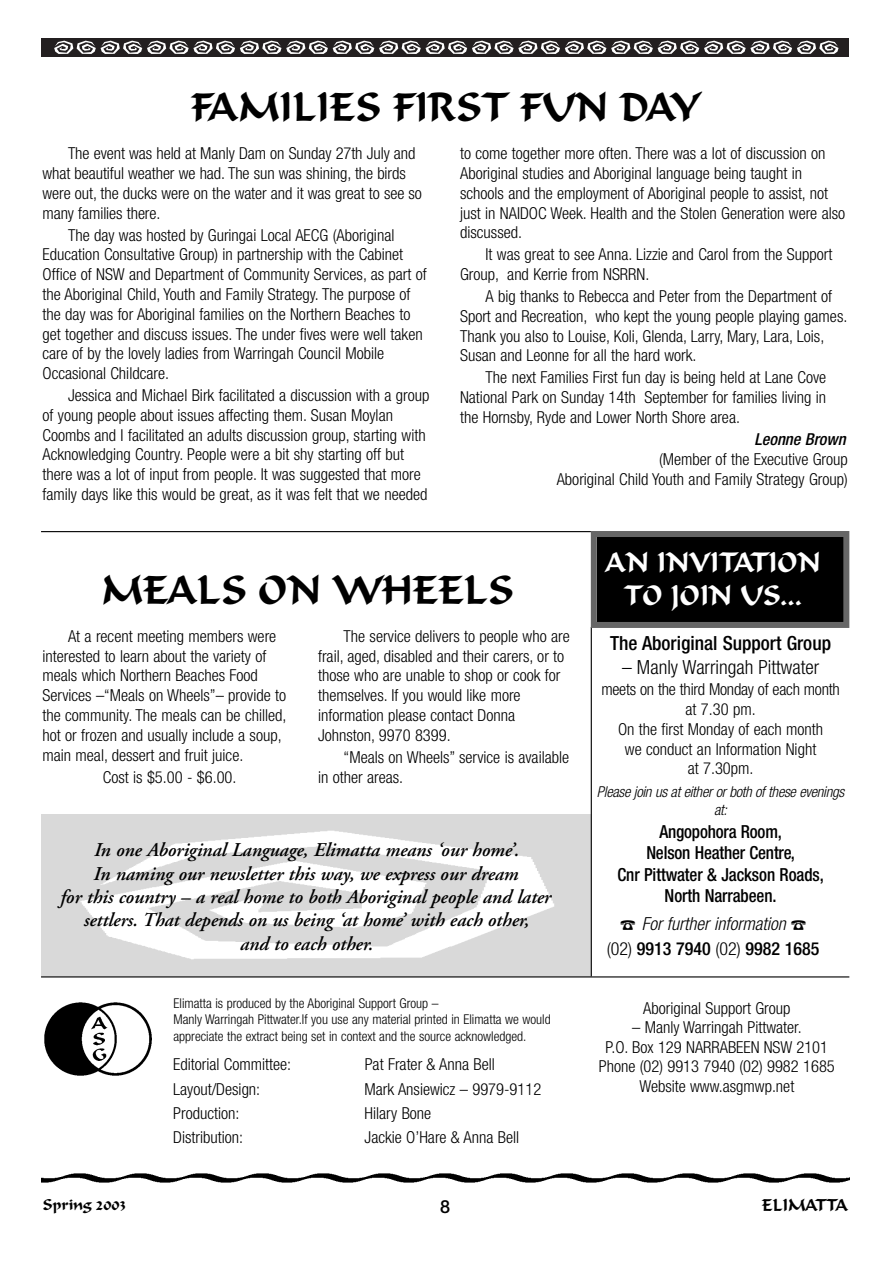
<style>
.page{position:relative;width:893px;height:1263px;background:#fff}
.page>*{position:absolute;margin:0;border:0;box-sizing:border-box;transform-origin:0 0}
.t1{font:39px "Formal Script 421 BT";color:#000}
.t2{font:27px/32.5px "Formal Script 421 BT";color:#fff;text-align:center}
.t3{font:italic 600 19.5px/23.4px "Adobe Garamond";letter-spacing:-.005em;color:#000;text-align:center}
.t4{font:500 condensed 19.5px "Helvetica Neue";color:#000}
.t5{font:300 condensed 19.5px "Helvetica Neue";color:#000}
.t6{font:500 condensed 18px/21.6px "Helvetica Neue";letter-spacing:-.01em;color:#000;text-align:center;scale:.95 1}
.t7{font:italic 300 condensed 18px/25.3px "Helvetica Neue";color:#000;text-align:center}
.t8{font:500 18px "Helvetica Neue";color:#000}
.t9{font:300 condensed 16.5px/19.8px "Helvetica Neue";color:#000}
.t10{font:italic 500 condensed 16.5px "Helvetica Neue";color:#000}
.t11{font:16.5px "Formal Script 421 BT";color:#000}
.t12{font:italic 300 condensed 15px/18px "Helvetica Neue";letter-spacing:-.02em;color:#000;text-align:center}
.t13{font:15px "Formal Script 421 BT";color:#000}
.t14{font:300 condensed 13.5px/16.2px "Helvetica Neue";color:#000}
.s1{font-style:normal}
.s2{font-weight:500;font-style:normal}
</style>
<div class="page">
<div style="left:41px;top:815px;width:550px;height:162px;background:#d9d9d9"></div>
<img style="left:80px;top:830px;width:474px;height:130px">
<img style="left:41px;top:1173px;width:808px;height:10px">
<div style="left:41px;top:39px;width:807px;height:18px;background:#231f20"></div>
<svg style="left:54px;top:41px;width:784px;height:13px"></svg>
<img style="left:45px;top:1002px;width:107px;height:73px">
<hr style="left:41px;top:976px;width:808px;height:2px;background:#000">
<hr style="left:41px;top:531px;width:550px;height:1px;background:#000">
<hr style="left:590px;top:627px;width:2px;height:349px;background:#000">
<div style="left:597px;top:537px;width:246px;height:85px;background:#000"></div>
<div style="left:591px;top:531px;width:258px;height:97px;border:6px solid #666"></div>
<h1 class="t1" style="left:190px;top:94px;width:511px">FAMILIES FIRST FUN DAY</h1>
<p class="t9" style="left:43px;top:145px;width:381px;text-indent:26px">The event was held at Manly Dam on Sunday 27th July and what beautiful weather we had. The sun was shining, the birds were out, the ducks were on the water and it was great to see so many families there.</p>
<p class="t9" style="left:43px;top:226px;width:386px;text-indent:26px">The day was hosted by Guringai Local AECG (Aboriginal Education Consultative Group) in partnership with the Cabinet Office of NSW and Department of Community Services, as part of the Aboriginal Child, Youth and Family Strategy. The purpose of the day was for Aboriginal families on the Northern Beaches to get together and discuss issues. The under fives were well taken care of by the lovely ladies from Warringah Council Mobile Occasional Childcare.</p>
<p class="t9" style="left:43px;top:387px;width:388px;text-indent:26px">Jessica and Michael Birk facilitated a discussion with a group of young people about issues affecting them. Susan Moylan Coombs and I facilitated an adults discussion group, starting with Acknowledging Country. People were a bit shy starting off but there was a lot of input from people. It was suggested that more family days like this would be great, as it was felt that we needed</p>
<p class="t9" style="left:460px;top:145px;width:386px">to come together more often. There was a lot of discussion on Aboriginal studies and Aboriginal language being taught in schools and the employment of Aboriginal people to assist, not just in NAIDOC Week. Health and the Stolen Generation were also discussed.</p>
<p class="t9" style="left:460px;top:246px;width:374px;text-indent:26px">It was great to see Anna. Lizzie and Carol from the Support<br>Group, and Kerrie from NSRRN.</p>
<p class="t9" style="left:460px;top:288px;width:389px;text-indent:26px">A big thanks to Rebecca and Peter from the Department of Sport and Recreation, who kept the young people playing games.<br>Thank you also to Louise, Koli, Glenda, Larry, Mary, Lara, Lois, Susan and Leonne for all the hard work.</p>
<p class="t9" style="left:460px;top:369px;width:367px;text-align:justify;text-indent:26px">The next Families First fun day is being held at Lane Cove National Park on Sunday 14th September for families living in the Hornsby, Ryde and Lower North Shore area.</p>
<p class="t10" style="left:754px;top:433px;width:93px">Leonne Brown</p>
<p class="t9" style="left:556px;top:450px;width:293px;text-align:right">(Member of the Executive Group<br>Aboriginal Child Youth and Family Strategy Group)</p>
<h1 class="t1" style="left:101px;top:576px;width:414px">MEALS ON WHEELS</h1>
<p class="t9" style="left:43px;top:627px;width:245px;text-indent:26px">At a recent meeting members were interested to learn about the variety of meals which Northern Beaches Food Services –“Meals on Wheels”– provide to the community. The meals can be chilled, hot or frozen and usually include a soup, main meal, dessert and fruit juice.</p>
<p class="t9" style="left:103px;top:768px;width:135px">Cost is $5.00 - $6.00.</p>
<p class="t9" style="left:318px;top:627px;width:253px;text-indent:26px">The service delivers to people who are frail, aged, disabled and their carers, or to those who are unable to shop or cook for themselves. If you would like more information please contact Donna Johnston, 9970 8399.</p>
<p class="t9" style="left:318px;top:748px;width:252px;text-indent:26px">“Meals on Wheels” service is available in other areas.</p>
<p class="t3" style="left:61px;top:840px;width:492px">In one Aboriginal Language, Elimatta means ‘our home’.<br>In naming our newsletter this way, we express our dream<br>for this country – a real home to both Aboriginal people and later settlers. That depends on us being ‘at home’ with each other,<br>and to each other.</p>
<h2 class="t2" style="left:605px;top:550px;width:216px">AN INVITATION<br>TO JOIN US...</h2>
<p class="t4" style="left:610px;top:637px;width:222px">The Aboriginal Support Group</p>
<p class="t5" style="left:622px;top:660px;width:199px">– Manly Warringah Pittwater</p>
<p class="t9" style="left:601px;top:681px;width:240px;text-align:center">meets on the third Monday of each month at 7.30 pm.<br>On the first Monday of each month<br>we conduct an Information Night<br>at 7.30pm.</p>
<p class="t12" style="left:597px;top:784px;width:249px">Please join us at either or both of these evenings at:</p>
<p class="t6" style="left:617px;top:822px;width:219px">Angopohora Room,<br>Nelson Heather Centre,<br>Cnr Pittwater &amp; Jackson Roads,<br>North Narrabeen.</p>
<p class="t7" style="left:607px;top:912px;width:214px">☎ For further information ☎ <span class="s1">(02)</span> <span class="s2">9913 7940</span> <span class="s1">(02)</span> <span class="s2">9982 1685</span></p>
<p class="t14" style="left:173px;top:996px;width:379px">Elimatta is produced by the Aboriginal Support Group –<br>Manly Warringah Pittwater.If you use any material printed in Elimatta we would appreciate the extract being set in context and the source acknowledged.</p>
<p class="t9" style="left:643px;top:999px;width:149px">Aboriginal Support Group</p>
<p class="t9" style="left:599px;top:1019px;width:237px;text-align:center">– Manly Warringah Pittwater.<br>P.O. Box 129 NARRABEEN NSW 2101<br>Phone (02) 9913 7940 (02) 9982 1685<br>Website www.asgmwp.net</p>
<p class="t9" style="left:173px;top:1056px;width:120px">Editorial Committee:</p>
<p class="t9" style="left:365px;top:1056px;width:132px">Pat Frater &amp; Anna Bell</p>
<p class="t9" style="left:173px;top:1080px;width:89px">Layout/Design:</p>
<p class="t9" style="left:364px;top:1080px;width:178px">Mark Ansiewicz – 9979-9112</p>
<p class="t9" style="left:173px;top:1104px;width:68px">Production:</p>
<p class="t9" style="left:364px;top:1104px;width:68px">Hilary Bone</p>
<p class="t9" style="left:173px;top:1128px;width:71px">Distribution:</p>
<p class="t9" style="left:364px;top:1128px;width:156px">Jackie O’Hare &amp; Anna Bell</p>
<p class="t13" style="left:43px;top:1199px;width:85px">Spring 2003</p>
<p class="t8" style="left:440px;top:1200px;width:12px">8</p>
<p class="t11" style="left:761px;top:1199px;width:88px">ELIMATTA</p>
</div>
